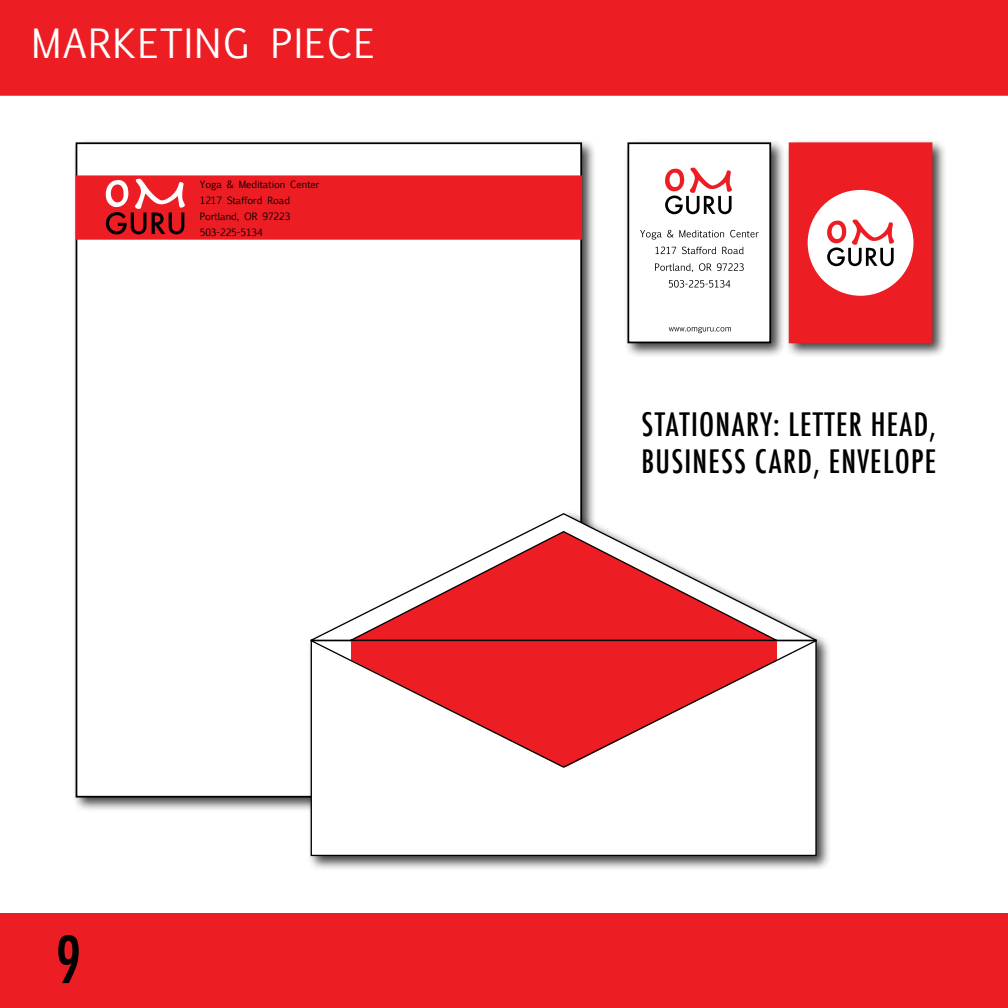
<style>
.page{position:relative;width:1008px;height:1008px;background:#fff}
.page>*{position:absolute;margin:0;border:0;box-sizing:border-box;transform-origin:0 0}
.t1{font:500 condensed 63px "Futura";color:#000}
.t2{font:38.5px "Euphemia UCAS";letter-spacing:.04em;color:#fff}
.t3{font:500 condensed 31.5px "Futura";letter-spacing:.04em;color:#000}
.t4{font:9.62px/15.8px "Euphemia UCAS";color:#000}
</style>
<div class="page">
<div style="left:0;top:0;width:1008px;height:96px;background:#ed1d24"></div>
<div style="left:0;top:913px;width:1008px;height:95px;background:#ed1d24"></div>
<div style="left:72px;top:138px;width:525px;height:674px;background:#000;opacity:.75"></div>
<div style="left:76px;top:143px;width:505px;height:654px;background:#fff"></div>
<div style="left:76px;top:175px;width:506px;height:65px;background:#ed1d24;border:2px solid #ed1d24"></div>
<svg style="left:105px;top:178px;width:80px;height:56px"></svg>
<div style="left:623px;top:138px;width:163px;height:220px;background:#000;opacity:.75"></div>
<div style="left:628px;top:143px;width:142px;height:199px;background:#fff"></div>
<div style="left:627px;top:142px;width:144px;height:201px;border:2px solid #000"></div>
<svg style="left:665px;top:167px;width:67px;height:47px"></svg>
<svg style="left:669px;top:280px;width:61px;height:8px"></svg>
<svg style="left:655px;top:263px;width:89px;height:9px"></svg>
<svg style="left:656px;top:247px;width:88px;height:7px"></svg>
<svg style="left:640px;top:230px;width:119px;height:10px"></svg>
<svg style="left:669px;top:327px;width:62px;height:6px"></svg>
<div style="left:785px;top:138px;width:162px;height:220px;background:#000;opacity:.75"></div>
<div style="left:789px;top:142px;width:143px;height:201px;background:#ed1d24"></div>
<div style="left:809px;top:191px;width:104px;height:104px;background:#fff;border-radius:50%"></div>
<div style="left:808px;top:190px;width:106px;height:106px;border:2px solid #fff;border-radius:50%"></div>
<svg style="left:827px;top:219px;width:67px;height:47px"></svg>
<div style="left:306px;top:510px;width:526px;height:361px;background:#000;opacity:.75"></div>
<div style="left:311px;top:640px;width:505px;height:215px;background:#fff"></div>
<svg style="left:306px;top:512px;width:516px;height:127px"></svg>
<svg style="left:345px;top:530px;width:437px;height:109px"></svg>
<svg style="left:306px;top:639px;width:516px;height:130px"></svg>
<h2 class="t2" style="left:32px;top:16px;width:152px">Marketing</h2>
<h2 class="t2" style="left:271px;top:16px;width:105px">Piece</h2>
<p class="t4" style="left:200px;top:177px;width:121px">Yoga &amp; Meditation Center<br>1217 Stafford Road<br>Portland, OR 97223<br>503-225-5134</p>
<h1 class="t1" style="left:55px;top:919px;width:28px">9</h1>
<h3 class="t3" style="left:641px;top:404px;width:64px">STATIONAR</h3>
<h3 class="t3" style="left:760px;top:404px;width:126px">Y: LETTER HEAD</h3>
<h3 class="t3" style="left:930px;top:404px;width:8px">,</h3>
<h3 class="t3" style="left:641px;top:441px;width:201px">BUSINESS CARD, ENVE</h3>
<h3 class="t3" style="left:883px;top:441px;width:52px">LOPE</h3>
</div>
